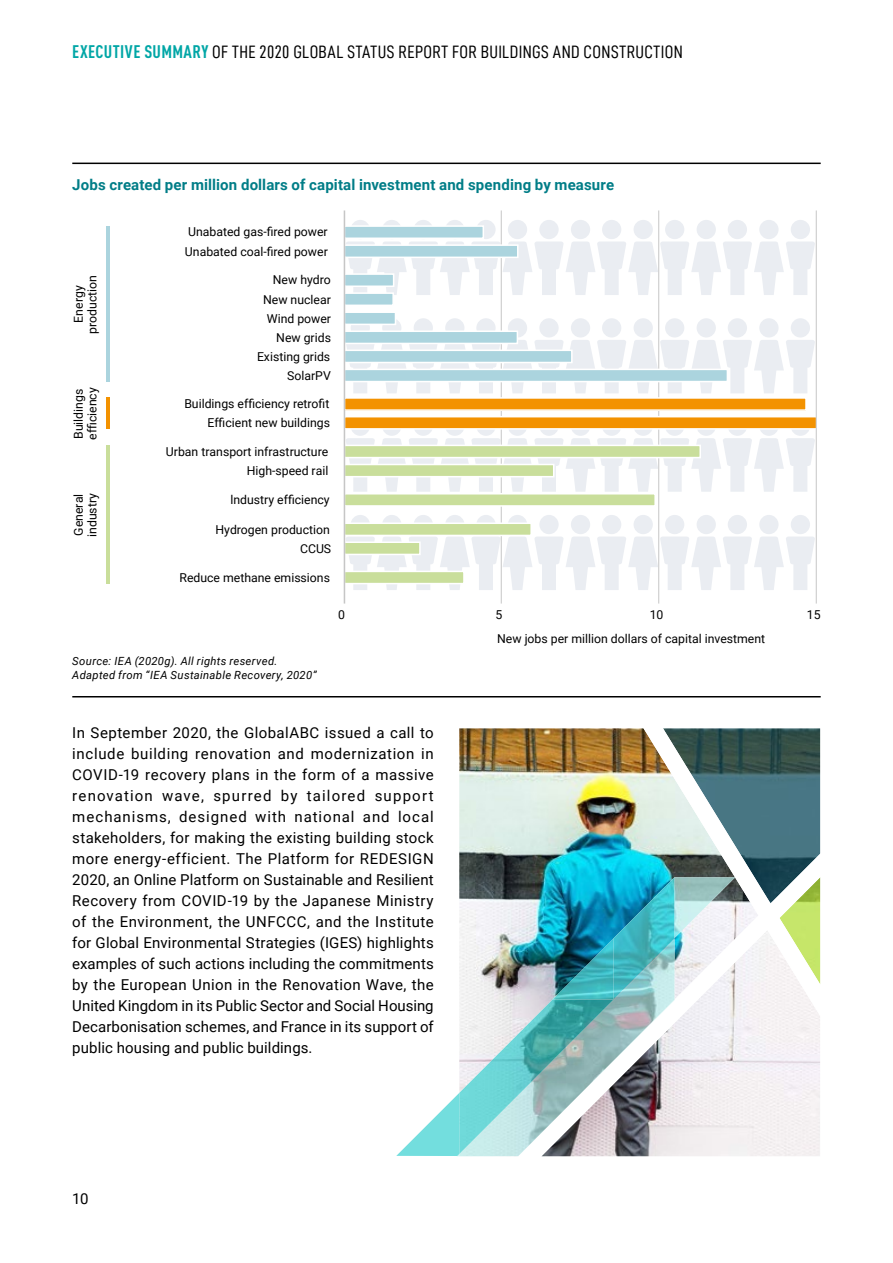
<style>
.page{position:relative;width:893px;height:1263px;background:#fff}
.page>*{position:absolute;margin:0;border:0;box-sizing:border-box;transform-origin:0 0}
.t1{font:18px "D DIN Condensed";letter-spacing:.02em;color:#000}
.t2{font:15px/21px "Roboto";letter-spacing:.005em;color:#000;text-align:justify}
.t3{font:700 15px "Roboto";letter-spacing:.01em;color:#007d87}
.t4{font:12.3px/19px "Roboto";color:#000;text-align:right}
.t5{font:italic 11.25px/13.5px "Roboto";letter-spacing:.03em;color:#000}
.s1{font-family:"DIN Cond";font-weight:700;color:#00a6a6}
</style>
<div class="page">
<img style="left:459px;top:728px;width:130px;height:78px">
<svg style="left:589px;top:697px;width:232px;height:109px"></svg>
<svg style="left:457px;top:806px;width:364px;height:351px"></svg>
<img style="left:674px;top:877px;width:61px;height:61px">
<img style="left:613px;top:877px;width:61px;height:62px">
<img style="left:459px;top:939px;width:215px;height:217px">
<svg style="left:518px;top:999px;width:156px;height:157px"></svg>
<img style="left:553px;top:938px;width:61px;height:61px">
<svg style="left:396px;top:1093px;width:63px;height:63px"></svg>
<img style="left:459px;top:999px;width:155px;height:155px">
<hr style="left:72px;top:163px;width:749px;height:1px;background:#000">
<hr style="left:72px;top:696px;width:749px;height:1px;background:#000">
<div style="left:344px;top:510px;width:472px;height:86px;background:linear-gradient(to right,#f5f6f9,#f4f6f8)"></div>
<div style="left:344px;top:313px;width:472px;height:86px;background:linear-gradient(to bottom,#f3f5f7,#f5f7f9)"></div>
<div style="left:344px;top:215px;width:472px;height:86px;background:linear-gradient(to right,#f3f5f8,#f3f5f8)"></div>
<div style="left:344px;top:411px;width:472px;height:87px;background:linear-gradient(to right,#f6f8fa,#f5f6f9)"></div>
<hr style="left:658px;top:210px;width:1px;height:393px;background:#c6c6c6">
<hr style="left:501px;top:210px;width:1px;height:393px;background:#c6c6c6">
<svg style="left:343px;top:273px;width:386px;height:110px"></svg>
<svg style="left:343px;top:225px;width:176px;height:34px"></svg>
<div style="left:344px;top:523px;width:187px;height:12px;background:#c9de9b"></div>
<div style="left:344px;top:522px;width:188px;height:14px;border:2px solid #fff"></div>
<div style="left:344px;top:542px;width:76px;height:12px;background:#c9de9b"></div>
<div style="left:344px;top:541px;width:77px;height:14px;border:2px solid #fff"></div>
<div style="left:344px;top:571px;width:120px;height:13px;background:#c9de9b"></div>
<div style="left:344px;top:571px;width:121px;height:13px;border:2px solid #fff"></div>
<div style="left:344px;top:445px;width:356px;height:13px;background:#c9de9b"></div>
<div style="left:344px;top:445px;width:357px;height:13px;border:2px solid #fff"></div>
<div style="left:344px;top:464px;width:210px;height:13px;background:#c9de9b"></div>
<div style="left:344px;top:464px;width:210px;height:13px;border:2px solid #fff"></div>
<div style="left:344px;top:398px;width:462px;height:12px;background:#f39200"></div>
<div style="left:344px;top:397px;width:463px;height:14px;border:2px solid #fff"></div>
<div style="left:344px;top:417px;width:473px;height:12px;background:#f39200"></div>
<div style="left:344px;top:416px;width:473px;height:14px;border:2px solid #fff"></div>
<div style="left:344px;top:494px;width:311px;height:12px;background:#c9de9b"></div>
<div style="left:344px;top:493px;width:312px;height:14px;border:2px solid #fff"></div>
<hr style="left:106px;top:445px;width:4px;height:139px;background:#c9de9b">
<hr style="left:106px;top:226px;width:4px;height:156px;background:#abd4de">
<hr style="left:106px;top:398px;width:4px;height:31px;background:#f39200">
<hr style="left:344px;top:210px;width:1px;height:393px;background:#c6c6c6">
<hr style="left:816px;top:210px;width:1px;height:393px;background:#c6c6c6">
<p class="t1" style="left:72px;top:41px;width:612px"><span class="s1">EXECUTIVE SUMMARY</span> OF THE 2020 GLOBAL STATUS REPORT FOR BUILDINGS AND CONSTRUCTION</p>
<p class="t3" style="left:72px;top:174px;width:543px">Jobs created per million dollars of capital investment and spending by measure</p>
<p class="t4" style="left:82px;top:334px;width:60px;rotate:-90deg">production</p>
<p class="t4" style="left:68px;top:323px;width:38px;rotate:-90deg">Energy</p>
<p class="t4" style="left:82px;top:440px;width:54px;rotate:-90deg">efficiency</p>
<p class="t4" style="left:68px;top:439px;width:52px;rotate:-90deg">Buildings</p>
<p class="t4" style="left:82px;top:537px;width:45px;rotate:-90deg">industry</p>
<p class="t4" style="left:68px;top:536px;width:43px;rotate:-90deg">General</p>
<p class="t4" style="left:185px;top:222px;width:144px;text-align:left">Unabated gas-fired power<br>Unabated coal-fired power</p>
<p class="t4" style="left:263px;top:270px;width:70px">New hydro<br>New nuclear<br>Wind power</p>
<p class="t4" style="left:257px;top:327px;width:75px">New grids<br>Existing grids</p>
<p class="t4" style="left:287px;top:365px;width:45px">SolarPV</p>
<p class="t4" style="left:184px;top:394px;width:147px">Buildings efficiency retrofit<br>Efficient new buildings</p>
<p class="t4" style="left:166px;top:441px;width:164px">Urban transport infrastructure<br>High-speed rail</p>
<p class="t4" style="left:230px;top:490px;width:101px">lndustry efficiency</p>
<p class="t4" style="left:216px;top:519px;width:117px">Hydrogen production<br>CCUS</p>
<p class="t4" style="left:179px;top:567px;width:152px">Reduce methane emissions</p>
<p class="t4" style="left:338px;top:604px;width:8px">0</p>
<p class="t4" style="left:495px;top:604px;width:8px">5</p>
<p class="t4" style="left:650px;top:604px;width:15px">10</p>
<p class="t4" style="left:807px;top:604px;width:15px">15</p>
<p class="t4" style="left:497px;top:629px;width:270px">New jobs per million dollars of capital investment</p>
<p class="t5" style="left:72px;top:654px;width:246px">Source: IEA (2020g). All rights reserved.<br>Adapted from “IEA Sustainable Recovery, 2020”</p>
<p class="t2" style="left:72px;top:722px;width:363px">In September 2020, the GlobalABC issued a call to include building renovation and modernization in COVID-19 recovery plans in the form of a massive renovation wave, spurred by tailored support mechanisms, designed with national and local stakeholders, for making the existing building stock more energy-efficient. The Platform for REDESIGN 2020, an Online Platform on Sustainable and Resilient Recovery from COVID-19 by the Japanese Ministry of the Environment, the UNFCCC, and the Institute for Global Environmental Strategies (IGES) highlights examples of such actions including the commitments by the European Union in the Renovation Wave, the United Kingdom in its Public Sector and Social Housing Decarbonisation schemes, and France in its support of public housing and public buildings.</p>
<p class="t2" style="left:72px;top:1188px;width:18px">10</p>
</div>
